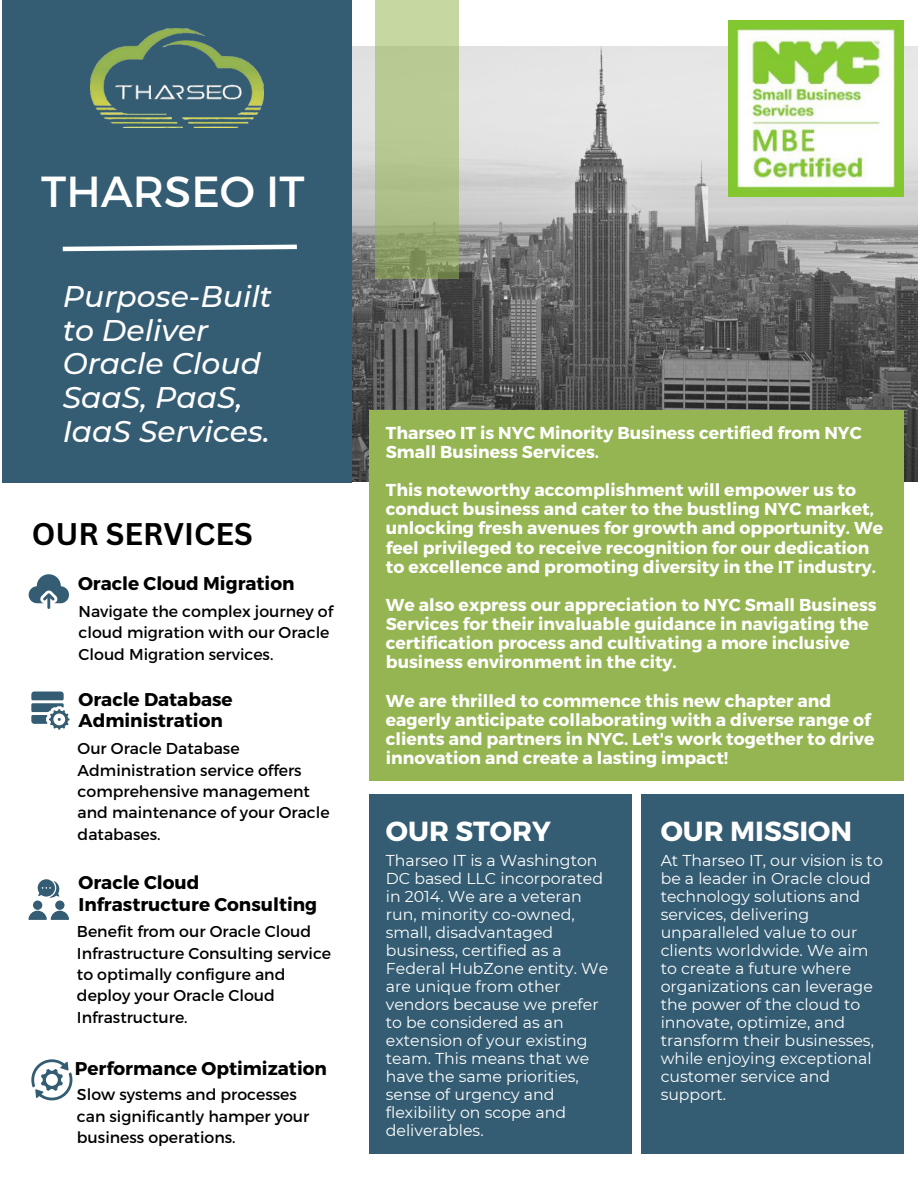
<style>
.page{position:relative;width:918px;height:1188px;background:#fff}
.page>*{position:absolute;margin:0;border:0;box-sizing:border-box;transform-origin:0 0}
.t1{font:43.5px "Montserrat";color:#fff}
.t2{font:700 30.45px "Canva Sans";color:#000}
.t3{font:italic 500 29.85px/33.8px "Montserrat";color:#fff}
.t4{font:700 27.6px "Montserrat";color:#fff}
.t5{font:700 18.45px/21.3px "Montserrat";color:#000}
.t6{font:700 17.25px/19.2px "Montserrat";color:#fff}
.t7{font:15.75px/18px "Montserrat";color:#fff}
.t8{font:15.75px/21.3px "Montserrat";color:#000}
</style>
<div class="page">
<img style="left:352px;top:46px;width:566px;height:436px">
<div style="left:2px;top:0;width:350px;height:482px;background:#345c72"></div>
<div style="left:369px;top:410px;width:535px;height:371px;background:#95b552"></div>
<svg style="left:62px;top:244px;width:235px;height:8px"></svg>
<svg style="left:375px;top:0;width:84px;height:279px;background:#afc08b"></svg>
<img style="left:90px;top:28px;width:174px;height:99px">
<img style="left:728px;top:21px;width:176px;height:175px">
<div style="left:369px;top:794px;width:262px;height:360px;background:#345c72"></div>
<div style="left:641px;top:794px;width:263px;height:360px;background:#345c72"></div>
<svg style="left:29px;top:574px;width:40px;height:35px"></svg>
<svg style="left:31px;top:692px;width:39px;height:38px"></svg>
<svg style="left:28px;top:879px;width:41px;height:41px"></svg>
<svg style="left:31px;top:1059px;width:41px;height:41px"></svg>
<p class="t1" style="left:41px;top:163px;width:265px">THARSEO IT</p>
<p class="t3" style="left:63px;top:279px;width:211px">Purpose-Built to Deliver<br>Oracle Cloud<br>SaaS, PaaS,<br>IaaS Services.</p>
<p class="t2" style="left:32px;top:513px;width:223px">OUR SERVICES</p>
<p class="t5" style="left:78px;top:572px;width:218px">Oracle Cloud Migration</p>
<p class="t8" style="left:79px;top:600px;width:256px">Navigate the complex journey of cloud migration with our Oracle<br>Cloud Migration services.</p>
<p class="t5" style="left:79px;top:688px;width:156px">Oracle Database</p>
<p class="t5" style="left:79px;top:709px;width:146px">Administration</p>
<p class="t8" style="left:78px;top:737px;width:254px">Our Oracle Database<br>Administration service offers comprehensive management and maintenance of your Oracle databases.</p>
<p class="t5" style="left:79px;top:871px;width:240px">Oracle Cloud<br>Infrastructure Consulting</p>
<p class="t8" style="left:77px;top:920px;width:256px">Benefit from our Oracle Cloud<br>Infrastructure Consulting service to optimally configure and deploy your Oracle Cloud<br>Infrastructure.</p>
<p class="t5" style="left:75px;top:1057px;width:254px">Performance Optimization</p>
<p class="t8" style="left:77px;top:1083px;width:234px">Slow systems and processes can significantly hamper your business operations.</p>
<p class="t6" style="left:386px;top:422px;width:477px">Tharseo IT is NYC Minority Business certified from NYC<br>Small Business Services.</p>
<p class="t6" style="left:386px;top:480px;width:499px">This noteworthy accomplishment will empower us to conduct business and cater to the bustling NYC market, unlocking fresh avenues for growth and opportunity. We feel privileged to receive recognition for our dedication to excellence and promoting diversity in the IT industry.</p>
<p class="t6" style="left:386px;top:594px;width:492px">We also express our appreciation to NYC Small Business Services for their invaluable guidance in navigating the certification process and cultivating a more inclusive business environment in the city.</p>
<p class="t6" style="left:386px;top:690px;width:490px">We are thrilled to commence this new chapter and eagerly anticipate collaborating with a diverse range of clients and partners in NYC. Let's work together to drive innovation and create a lasting impact!</p>
<p class="t4" style="left:386px;top:813px;width:167px">OUR STORY</p>
<p class="t7" style="left:386px;top:852px;width:224px">Tharseo IT is a Washington<br>DC based LLC incorporated in 2014. We are a veteran run, minority co-owned, small, disadvantaged business, certified as a<br>Federal HubZone entity. We are unique from other vendors because we prefer to be considered as an extension of your existing team. This means that we have the same priorities, sense of urgency and flexibility on scope and deliverables.</p>
<p class="t4" style="left:661px;top:813px;width:193px">OUR MISSION</p>
<p class="t7" style="left:661px;top:852px;width:224px">At Tharseo IT, our vision is to be a leader in Oracle cloud technology solutions and services, delivering unparalleled value to our clients worldwide. We aim to create a future where organizations can leverage the power of the cloud to innovate, optimize, and transform their businesses, while enjoying exceptional customer service and support.</p>
</div>
